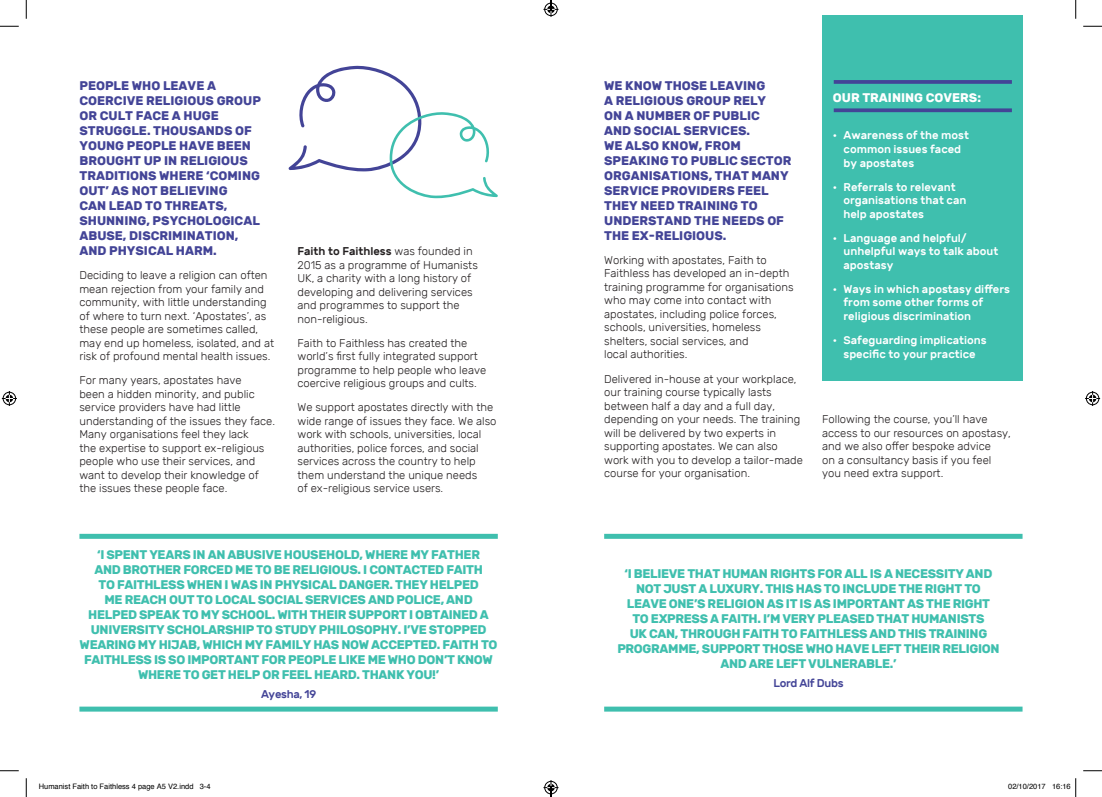
<style>
.page{position:relative;width:1102px;height:797px;background:#fff}
.page>*{position:absolute;margin:0;border:0;box-sizing:border-box;transform-origin:0 0}
.t1{font:700 12.5px/15px "Rubik";letter-spacing:-.025em;color:#3fbfae;text-align:center}
.t2{font:700 12.5px/15px "Rubik";color:#434497}
.t3{font:700 12.5px "Rubik";color:#fff}
.t4{font:300 11.25px/13.5px "Rubik";color:#231f20}
.t5{font:500 11.25px/13.5px "Rubik";color:#fff}
.t6{font:500 11.25px "Rubik";letter-spacing:-.025em;color:#434497}
.t7{font:7.5px "Helvetica";color:#000}
.s1{font-weight:500}
</style>
<div class="page">
<div style="left:822px;top:16px;width:200px;height:365px;background:#3fbfae"></div>
<div style="left:79px;top:534px;width:419px;height:5px;background:#3fbfae"></div>
<div style="left:604px;top:706px;width:418px;height:5px;background:#3fbfae"></div>
<div style="left:604px;top:534px;width:418px;height:5px;background:#3fbfae"></div>
<div style="left:79px;top:706px;width:419px;height:5px;background:#3fbfae"></div>
<svg style="left:833px;top:80px;width:178px;height:4px"></svg>
<svg style="left:833px;top:108px;width:178px;height:4px"></svg>
<svg style="left:288px;top:65px;width:210px;height:133px"></svg>
<svg style="left:0;top:25px;width:19px;height:2px"></svg>
<svg style="left:1083px;top:25px;width:18px;height:2px"></svg>
<svg style="left:0;top:770px;width:19px;height:1px"></svg>
<svg style="left:1083px;top:770px;width:18px;height:1px"></svg>
<svg style="left:25px;top:0;width:2px;height:19px"></svg>
<svg style="left:25px;top:778px;width:2px;height:19px"></svg>
<svg style="left:1075px;top:0;width:1px;height:19px"></svg>
<svg style="left:2px;top:391px;width:15px;height:15px"></svg>
<svg style="left:1085px;top:391px;width:14px;height:15px"></svg>
<svg style="left:1075px;top:778px;width:1px;height:19px"></svg>
<svg style="left:543px;top:0;width:15px;height:17px"></svg>
<svg style="left:543px;top:780px;width:15px;height:17px"></svg>
<p class="t2" style="left:79px;top:78px;width:183px">PEOPLE WHO LEAVE A<br>COERCIVE RELIGIOUS GROUP<br>OR CULT FACE A HUGE<br>STRUGGLE. THOUSANDS OF<br>YOUNG PEOPLE HAVE BEEN<br>BROUGHT UP IN RELIGIOUS<br>TRADITIONS WHERE ‘COMING<br>OUT’ AS NOT BELIEVING<br>CAN LEAD TO THREATS,<br>SHUNNING, PSYCHOLOGICAL<br>ABUSE, DISCRIMINATION,<br>AND PHYSICAL HARM.</p>
<p class="t4" style="left:79px;top:268px;width:196px">Deciding to leave a religion can often mean rejection from your family and community, with little understanding of where to turn next. ‘Apostates’, as these people are sometimes called, may end up homeless, isolated, and at risk of profound mental health issues.</p>
<p class="t4" style="left:79px;top:374px;width:197px">For many years, apostates have<br>been a hidden minority, and public service providers have had little understanding of the issues they face.<br>Many organisations feel they lack<br>the expertise to support ex-religious people who use their services, and want to develop their knowledge of the issues these people face.</p>
<p class="t4" style="left:297px;top:244px;width:182px"><span class="s1">Faith to Faithless</span> was founded in<br>2015 as a programme of Humanists<br>UK, a charity with a long history of developing and delivering services and programmes to support the non-religious.</p>
<p class="t4" style="left:297px;top:336px;width:190px">Faith to Faithless has created the world’s first fully integrated support programme to help people who leave coercive religious groups and cults.</p>
<p class="t4" style="left:297px;top:401px;width:200px">We support apostates directly with the wide range of issues they face. We also work with schools, universities, local authorities, police forces, and social services across the country to help them understand the unique needs<br>of ex-religious service users.</p>
<p class="t1" style="left:80px;top:547px;width:419px">‘I SPENT YEARS IN AN ABUSIVE HOUSEHOLD, WHERE MY FATHER<br>AND BROTHER FORCED ME TO BE RELIGIOUS. I CONTACTED FAITH<br>TO FAITHLESS WHEN I WAS IN PHYSICAL DANGER. THEY HELPED<br>ME REACH OUT TO LOCAL SOCIAL SERVICES AND POLICE, AND HELPED SPEAK TO MY SCHOOL. WITH THEIR SUPPORT I OBTAINED A UNIVERSITY SCHOLARSHIP TO STUDY PHILOSOPHY. I’VE STOPPED WEARING MY HIJAB, WHICH MY FAMILY HAS NOW ACCEPTED. FAITH TO FAITHLESS IS SO IMPORTANT FOR PEOPLE LIKE ME WHO DON’T KNOW WHERE TO GET HELP OR FEEL HEARD. THANK YOU!’</p>
<p class="t6" style="left:261px;top:687px;width:57px">Ayesha, 19</p>
<p class="t2" style="left:604px;top:78px;width:189px">WE KNOW THOSE LEAVING<br>A RELIGIOUS GROUP RELY<br>ON A NUMBER OF PUBLIC<br>AND SOCIAL SERVICES.<br>WE ALSO KNOW, FROM<br>SPEAKING TO PUBLIC SECTOR<br>ORGANISATIONS, THAT MANY<br>SERVICE PROVIDERS FEEL<br>THEY NEED TRAINING TO<br>UNDERSTAND THE NEEDS OF<br>THE EX-RELIGIOUS.</p>
<p class="t4" style="left:604px;top:253px;width:191px">Working with apostates, Faith to<br>Faithless has developed an in-depth training programme for organisations who may come into contact with apostates, including police forces, schools, universities, homeless shelters, social services, and<br>local authorities.</p>
<p class="t4" style="left:604px;top:372px;width:200px">Delivered in-house at your workplace, our training course typically lasts between half a day and a full day, depending on your needs. The training will be delivered by two experts in supporting apostates. We can also work with you to develop a tailor-made course for your organisation.</p>
<p class="t3" style="left:832px;top:90px;width:150px">OUR TRAINING COVERS:</p>
<p class="t5" style="left:843px;top:129px;width:127px;text-indent:-11px">• Awareness of the most common issues faced by apostates</p>
<p class="t5" style="left:843px;top:180px;width:124px;text-indent:-11px">• Referrals to relevant organisations that can help apostates</p>
<p class="t5" style="left:843px;top:231px;width:156px;text-indent:-11px">• Language and helpful/ unhelpful ways to talk about apostasy</p>
<p class="t5" style="left:843px;top:282px;width:168px;text-indent:-11px">• Ways in which apostasy differs from some other forms of religious discrimination</p>
<p class="t5" style="left:832px;top:333px;width:155px;text-align:center">• Safeguarding implications specific to your practice</p>
<p class="t4" style="left:822px;top:412px;width:190px">Following the course, you’ll have access to our resources on apostasy, and we also offer bespoke advice<br>on a consultancy basis if you feel you need extra support.</p>
<p class="t1" style="left:617px;top:566px;width:384px">‘I BELIEVE THAT HUMAN RIGHTS FOR ALL IS A NECESSITY AND NOT JUST A LUXURY. THIS HAS TO INCLUDE THE RIGHT TO LEAVE ONE’S RELIGION AS IT IS AS IMPORTANT AS THE RIGHT TO EXPRESS A FAITH. I’M VERY PLEASED THAT HUMANISTS<br>UK CAN, THROUGH FAITH TO FAITHLESS AND THIS TRAINING PROGRAMME, SUPPORT THOSE WHO HAVE LEFT THEIR RELIGION AND ARE LEFT VULNERABLE.’</p>
<p class="t6" style="left:773px;top:676px;width:72px">Lord Alf Dubs</p>
<p class="t7" style="left:39px;top:781px;width:173px">Humanist Faith to Faithless 4 page A5 V2.indd 3-4</p>
<p class="t7" style="left:1008px;top:781px;width:64px">02/10/2017 16:16</p>
</div>
